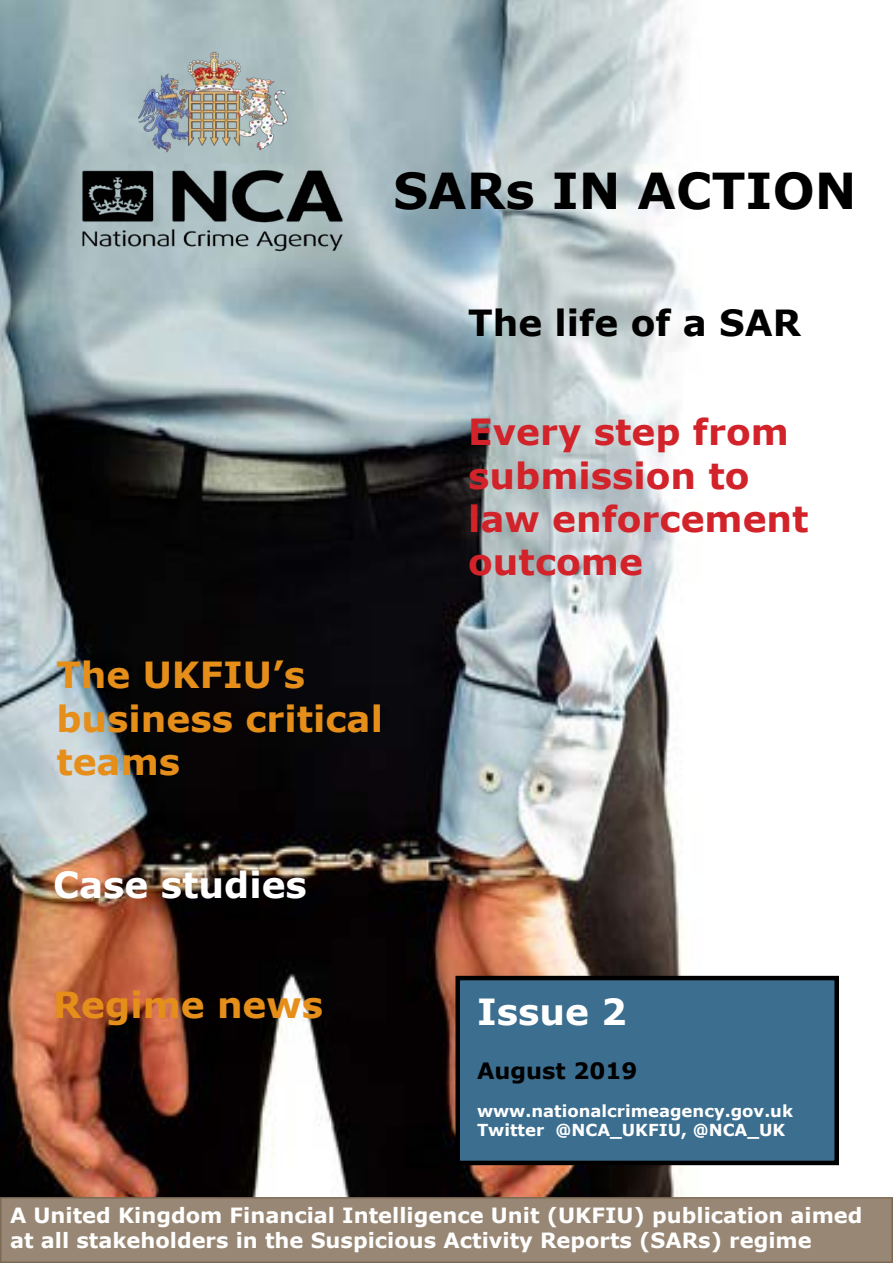
<style>
.page{position:relative;width:893px;height:1263px;background:#fff}
.page>*{position:absolute;margin:0;border:0;box-sizing:border-box;transform-origin:0 0}
.t1{font:700 49.5px "Verdana";color:#000}
.t2{font:700 36px/43.2px "Verdana";color:#d2232a}
.t3{font:700 36px/43.2px "Verdana";color:#e58e1a}
.t4{font:700 36px "Verdana";color:#fff}
.t5{font:700 36px "Verdana";color:#000}
.t6{font:700 22.5px "Verdana";color:#000}
.t7{font:700 21px/25.2px "Verdana";color:#fff}
.t8{font:700 16.5px/19.8px "Verdana";color:#fff}
</style>
<div class="page">
<img style="left:0;top:0;width:839px;height:1197px">
<div style="left:1px;top:1198px;width:891px;height:64px;background:#988774"></div>
<div style="left:0;top:1197px;width:893px;height:66px;border:2px solid #7c6a55"></div>
<div style="left:458px;top:978px;width:379px;height:185px;background:#3b6e8f"></div>
<div style="left:455px;top:976px;width:384px;height:189px;border:4px solid #000"></div>
<img style="left:40px;top:8px;width:345px;height:285px">
<h1 class="t1" style="left:393px;top:156px;width:465px">SARs IN ACTION</h1>
<h2 class="t5" style="left:468px;top:297px;width:334px">The life of a SAR</h2>
<h2 class="t3" style="left:56px;top:653px;width:328px">The UKFIU’s business critical teams</h2>
<h2 class="t4" style="left:53px;top:860px;width:255px">Case studies</h2>
<h2 class="t3" style="left:53px;top:983px;width:271px">Regime news</h2>
<h2 class="t2" style="left:468px;top:410px;width:342px">Every step from submission to law enforcement outcome</h2>
<h2 class="t4" style="left:477px;top:986px;width:151px">Issue 2</h2>
<p class="t6" style="left:477px;top:1055px;width:162px">August 2019</p>
<p class="t8" style="left:477px;top:1100px;width:318px">www.nationalcrimeagency.gov.uk<br>Twitter @NCA_UKFIU, @NCA_UK</p>
<p class="t7" style="left:10px;top:1202px;width:854px">A United Kingdom Financial Intelligence Unit (UKFIU) publication aimed at all stakeholders in the Suspicious Activity Reports (SARs) regime</p>
</div>
